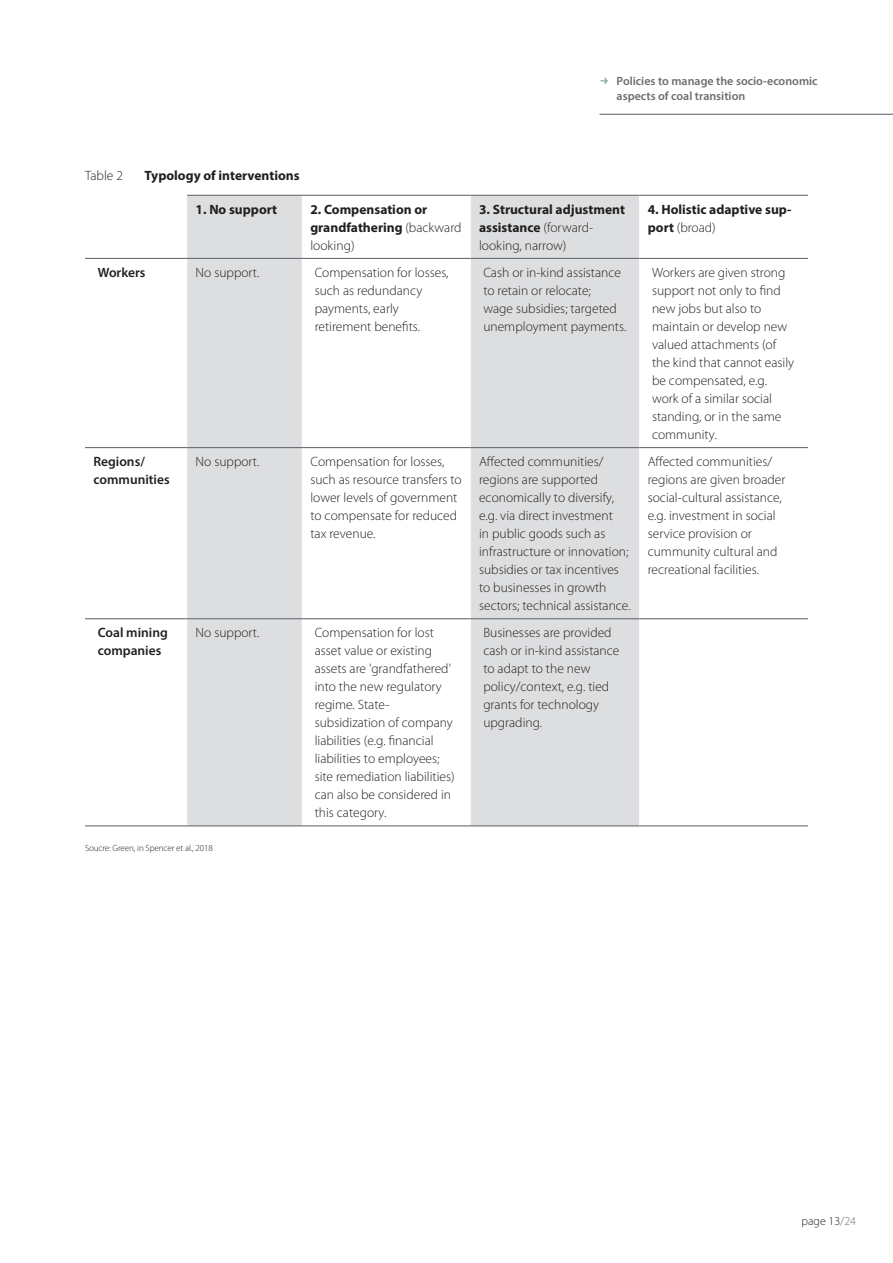
<style>
.page{position:relative;width:893px;height:1263px;background:#fff}
.page>*{position:absolute;margin:0;border:0;box-sizing:border-box;transform-origin:0 0}
.TABLE_COPY{font:300 13.5px/18px "Myriad Pro";color:#231f20}
.TABLE_COPY-2{font:700 13.5px/18px "Myriad Pro";color:#231f20}
.TABLE_COPY-3{font:600 13.5px/18px "Myriad Pro";color:#231f20}
.FIGURE___TABLE_TITLE{font:700 13.5px "Myriad Pro";color:#231f20}
.FIGURE___TABLE_TITLE-2{font:300 13.5px "Myriad Pro";color:#231f20}
.t1{font:600 12px/15px "Myriad Pro";color:#6c6d70}
.t2{font:300 12px "Myriad Pro";color:#231f20}
.FIGURE_SOURCE{font:300 9px "Myriad Pro";letter-spacing:-.01em;color:#231f20}
.s1{font-weight:300}
.s2{color:#6c6d70}
</style>
<div class="page">
<hr style="left:600px;top:114px;width:293px;height:1px;background:#6c6d70">
<svg style="left:85px;top:196px;width:723px;height:629px"></svg>
<hr style="left:302px;top:195px;width:169px;height:1px;background:#6c6d70">
<hr style="left:471px;top:195px;width:168px;height:1px;background:#6c6d70">
<hr style="left:639px;top:195px;width:169px;height:1px;background:#6c6d70">
<hr style="left:187px;top:258px;width:115px;height:1px;background:#6c6d70">
<hr style="left:302px;top:258px;width:169px;height:1px;background:#6c6d70">
<hr style="left:471px;top:258px;width:168px;height:1px;background:#6c6d70">
<hr style="left:639px;top:258px;width:169px;height:1px;background:#6c6d70">
<hr style="left:85px;top:618px;width:102px;height:1px;background:#6c6d70">
<hr style="left:187px;top:618px;width:115px;height:1px;background:#6c6d70">
<hr style="left:302px;top:618px;width:169px;height:1px;background:#6c6d70">
<hr style="left:471px;top:618px;width:168px;height:1px;background:#6c6d70">
<hr style="left:639px;top:618px;width:169px;height:1px;background:#6c6d70">
<hr style="left:85px;top:447px;width:102px;height:1px;background:#6c6d70">
<hr style="left:187px;top:447px;width:115px;height:1px;background:#6c6d70">
<hr style="left:302px;top:447px;width:169px;height:1px;background:#6c6d70">
<hr style="left:471px;top:447px;width:168px;height:1px;background:#6c6d70">
<hr style="left:639px;top:447px;width:169px;height:1px;background:#6c6d70">
<hr style="left:85px;top:825px;width:102px;height:1px;background:#6c6d70">
<hr style="left:302px;top:825px;width:169px;height:1px;background:#6c6d70">
<hr style="left:471px;top:825px;width:168px;height:1px;background:#6c6d70">
<hr style="left:639px;top:825px;width:169px;height:1px;background:#6c6d70">
<hr style="left:85px;top:258px;width:102px;height:1px;background:#6c6d70">
<hr style="left:187px;top:195px;width:115px;height:1px;background:#6c6d70">
<hr style="left:187px;top:825px;width:115px;height:1px;background:#6c6d70">
<p class="t1" style="left:617px;top:73px;width:203px">Policies to manage the socio-economic aspects of coal transition</p>
<p class="FIGURE___TABLE_TITLE-2" style="left:85px;top:168px;width:39px">Table 2</p>
<p class="FIGURE___TABLE_TITLE" style="left:145px;top:167px;width:157px">Typology of interventions</p>
<p class="TABLE_COPY-2" style="left:196px;top:200px;width:83px">1. No support</p>
<p class="TABLE_COPY-2" style="left:310px;top:200px;width:153px">2. Compensation or grandfathering <span class="s1">(backward looking)</span></p>
<p class="TABLE_COPY-2" style="left:479px;top:200px;width:147px">3. Structural adjustment assistance <span class="s1">(forward&shy;looking, narrow)</span></p>
<p class="TABLE_COPY-2" style="left:648px;top:200px;width:145px">4. Holistic adaptive sup&shy;port <span class="s1">(broad)</span></p>
<p class="TABLE_COPY-3" style="left:98px;top:263px;width:49px">Workers</p>
<p class="TABLE_COPY" style="left:196px;top:264px;width:65px">No support.</p>
<p class="TABLE_COPY" style="left:315px;top:264px;width:135px">Compensation for losses, such as redundancy payments, early retirement benefits.</p>
<p class="TABLE_COPY" style="left:483px;top:264px;width:145px">Cash or in-kind assistance to retain or relocate;<br>wage subsidies; targeted unemployment payments.</p>
<p class="TABLE_COPY" style="left:652px;top:264px;width:144px">Workers are given strong support not only to find new jobs but also to maintain or develop new valued attachments (of the kind that cannot easily be compensated, e.g. work of a similar social standing, or in the same community.</p>
<p class="TABLE_COPY-3" style="left:94px;top:452px;width:78px">Regions/ communities</p>
<p class="TABLE_COPY" style="left:196px;top:453px;width:65px">No support.</p>
<p class="TABLE_COPY" style="left:310px;top:453px;width:153px">Compensation for losses, such as resource transfers to lower levels of government to compensate for reduced tax revenue.</p>
<p class="TABLE_COPY" style="left:479px;top:453px;width:153px">Affected communities/ regions are supported economically to diversify, e.g. via direct investment<br>in public goods such as infrastructure or innovation; subsidies or tax incentives to businesses in growth sectors; technical assistance.</p>
<p class="TABLE_COPY" style="left:648px;top:453px;width:139px">Affected communities/ regions are given broader social-cultural assistance, e.g. investment in social service provision or cummunity cultural and recreational facilities.</p>
<p class="TABLE_COPY-3" style="left:98px;top:623px;width:71px">Coal mining companies</p>
<p class="TABLE_COPY" style="left:196px;top:624px;width:65px">No support.</p>
<p class="TABLE_COPY" style="left:315px;top:624px;width:142px">Compensation for lost asset value or existing assets are 'grandfathered' into the new regulatory regime. State&shy;subsidization of company liabilities (e.g. financial liabilities to employees; site remediation liabilities) can also be considered in this category.</p>
<p class="TABLE_COPY" style="left:483px;top:624px;width:138px">Businesses are provided cash or in-kind assistance to adapt to the new policy/context, e.g. tied grants for technology upgrading.</p>
<p class="FIGURE_SOURCE" style="left:85px;top:843px;width:129px">Soucre: Green, in Spencer et al., 2018</p>
<p class="t2" style="left:801px;top:1214px;width:56px">page 13<span class="s2">/24</span></p>
</div>
